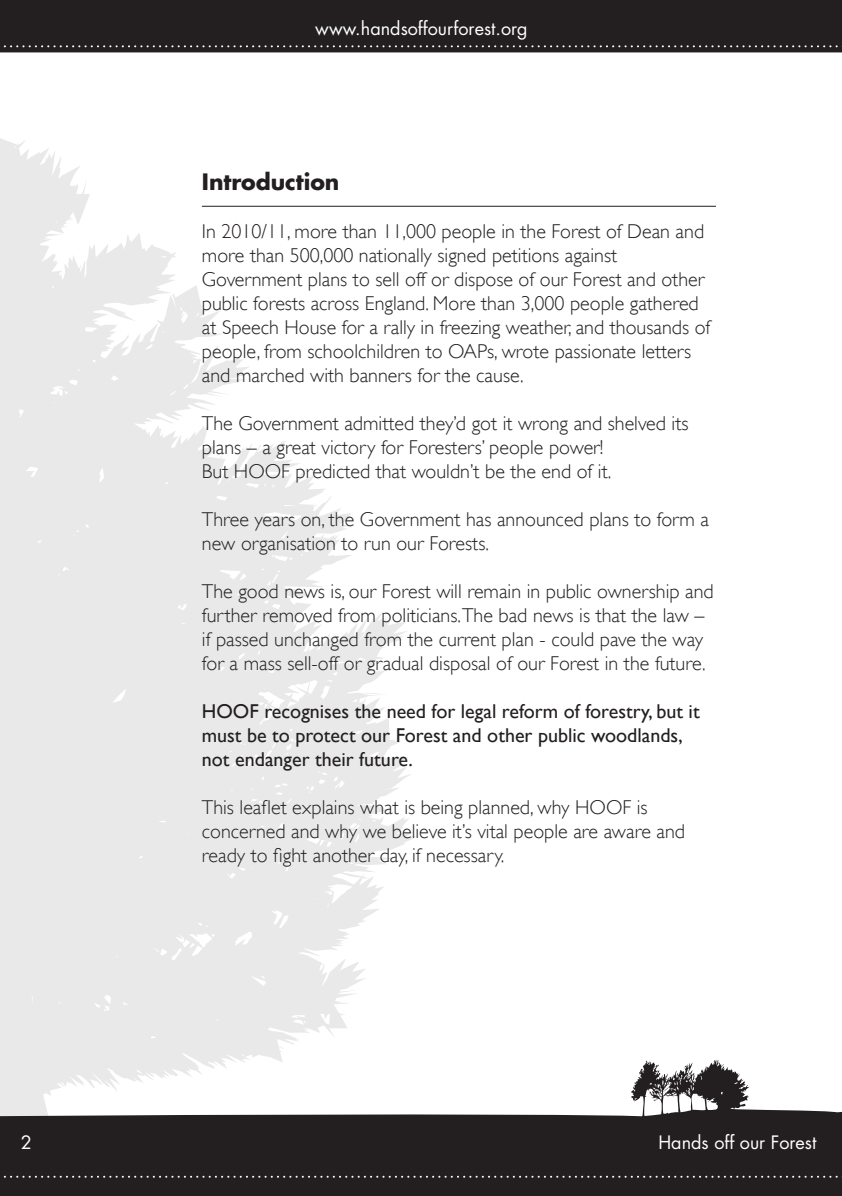
<style>
.page{position:relative;width:842px;height:1196px;background:#fff}
.page>*{position:absolute;margin:0;border:0;box-sizing:border-box;transform-origin:0 0}
.t1{font:700 22px "Futura Std";color:#231f20}
.t2{font:300 20px/24px "Gill Sans";color:#231f20}
.t3{font:20px/24px "Gill Sans";color:#231f20}
.t4{font:18px "Futura Std";color:#fff}
</style>
<div class="page">
<svg style="left:0;top:138px;width:419px;height:921px;fill:#e9e9e9"></svg>
<div style="left:0;top:0;width:841px;height:52px;background:#231f20"></div>
<svg style="left:0;top:45px;width:842px;height:2px;background:#535051"></svg>
<svg style="left:0;top:1059px;width:449px;height:137px;fill:#231f20"></svg>
<svg style="left:449px;top:1060px;width:392px;height:136px;fill:#231f20"></svg>
<svg style="left:0;top:1175px;width:842px;height:2px;background:#464344"></svg>
<hr style="left:202px;top:206px;width:513px;height:1px;background:#231f20">
<svg style="left:837px;top:0;width:5px;height:3px"></svg>
<svg style="left:837px;top:1191px;width:5px;height:5px"></svg>
<p class="t4" style="left:315px;top:17px;width:214px">www.handsoffourforest.org</p>
<p class="t1" style="left:202px;top:167px;width:139px">Introduction</p>
<p class="t2" style="left:202px;top:218px;width:510px">In 2010/11, more than 11,000 people in the Forest of Dean and more than 500,000 nationally signed petitions against Government plans to sell off or dispose of our Forest and other public forests across England. More than 3,000 people gathered at Speech House for a rally in freezing weather, and thousands of people, from schoolchildren to OAPs, wrote passionate letters and marched with banners for the cause.</p>
<p class="t2" style="left:202px;top:410px;width:488px">The Government admitted they’d got it wrong and shelved its plans – a great victory for Foresters’ people power!<br>But HOOF predicted that wouldn’t be the end of it.</p>
<p class="t2" style="left:202px;top:506px;width:508px">Three years on, the Government has announced plans to form a new organisation to run our Forests.</p>
<p class="t2" style="left:202px;top:578px;width:513px">The good news is, our Forest will remain in public ownership and further removed from politicians.The bad news is that the law – if passed unchanged from the current plan - could pave the way for a mass sell-off or gradual disposal of our Forest in the future.</p>
<p class="t3" style="left:202px;top:699px;width:499px">HOOF recognises the need for legal reform of forestry, but it must be to protect our Forest and other public woodlands, not endanger their future.</p>
<p class="t2" style="left:202px;top:794px;width:484px">This leaflet explains what is being planned, why HOOF is concerned and why we believe it’s vital people are aware and ready to fight another day, if necessary.</p>
<p class="t4" style="left:21px;top:1131px;width:13px">2</p>
<p class="t4" style="left:658px;top:1131px;width:159px">Hands off our Forest</p>
</div>
